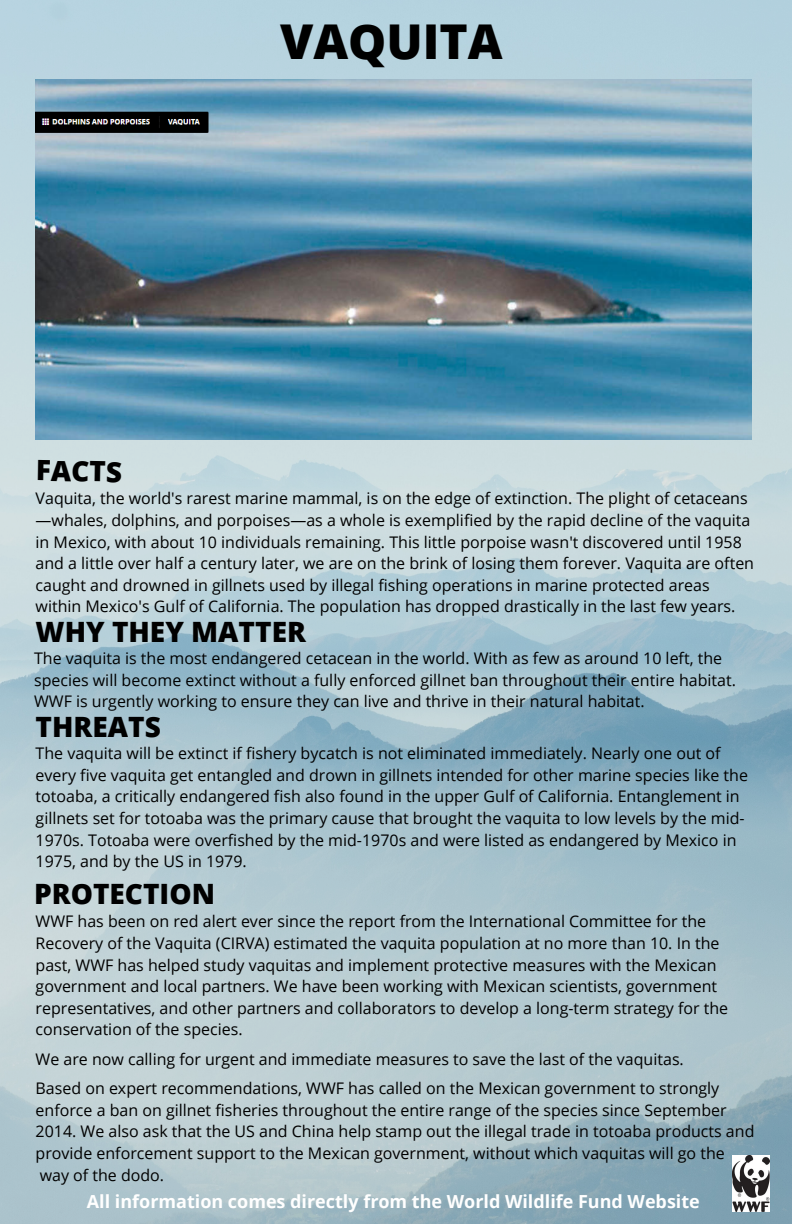
<style>
.page{position:relative;width:792px;height:1224px;background:#fff}
.page>*{position:absolute;margin:0;border:0;box-sizing:border-box;transform-origin:0 0}
.t1{font:800 48px "Open Sans";color:#000}
.t2{font:800 28px "Open Sans";color:#000}
.t3{font:700 18px "Open Sans";color:#fff}
.t4{font:16px/21.6px "Open Sans";color:#000}
</style>
<div class="page">
<img style="left:0;top:0;width:792px;height:1224px">
<img style="left:732px;top:1155px;width:38px;height:56px">
<img style="left:36px;top:79px;width:715px;height:360px">
<h2 class="t2" style="left:36px;top:450px;width:88px;rotate:1deg">FACTS</h2>
<h1 class="t1" style="left:280px;top:8px;width:224px">VAQUITA</h1>
<p class="t4" style="left:36px;top:487px;width:720px">Vaquita, the world's rarest marine mammal, is on the edge of extinction. The plight of cetaceans —whales, dolphins, and porpoises—as a whole is exemplified by the rapid decline of the vaquita in Mexico, with about 10 individuals remaining. This little porpoise wasn't discovered until 1958 and a little over half a century later, we are on the brink of losing them forever. Vaquita are often caught and drowned in gillnets used by illegal fishing operations in marine protected areas within Mexico's Gulf of California. The population has dropped drastically in the last few years.</p>
<h2 class="t2" style="left:36px;top:612px;width:272px">WHY THEY MATTER</h2>
<p class="t4" style="left:34px;top:647px;width:703px">The vaquita is the most endangered cetacean in the world. With as few as around 10 left, the species will become extinct without a fully enforced gillnet ban throughout their entire habitat.<br>WWF is urgently working to ensure they can live and thrive in their natural habitat.</p>
<h2 class="t2" style="left:36px;top:707px;width:127px">THREATS</h2>
<p class="t4" style="left:36px;top:742px;width:714px">The vaquita will be extinct if fishery bycatch is not eliminated immediately. Nearly one out of every five vaquita get entangled and drown in gillnets intended for other marine species like the totoaba, a critically endangered fish also found in the upper Gulf of California. Entanglement in gillnets set for totoaba was the primary cause that brought the vaquita to low levels by the mid-1970s. Totoaba were overfished by the mid-1970s and were listed as endangered by Mexico in 1975, and by the US in 1979.</p>
<h2 class="t2" style="left:34px;top:874px;width:182px">PROTECTION</h2>
<p class="t4" style="left:36px;top:910px;width:694px">WWF has been on red alert ever since the report from the International Committee for the Recovery of the Vaquita (CIRVA) estimated the vaquita population at no more than 10. In the past, WWF has helped study vaquitas and implement protective measures with the Mexican government and local partners. We have been working with Mexican scientists, government representatives, and other partners and collaborators to develop a long-term strategy for the conservation of the species.</p>
<p class="t4" style="left:36px;top:1044px;width:685px;line-height:29.4px">We are now calling for urgent and immediate measures to save the last of the vaquitas.<br>Based on expert recommendations, WWF has called on the Mexican government to strongly</p>
<p class="t4" style="left:36px;top:1099px;width:720px">enforce a ban on gillnet fisheries throughout the entire range of the species since September 2014. We also ask that the US and China help stamp out the illegal trade in totoaba products and provide enforcement support to the Mexican government, without which vaquitas will go the way of the dodo.</p>
<p class="t3" style="left:87px;top:1189px;width:615px">All information comes directly from the World Wildlife Fund Website</p>
</div>
